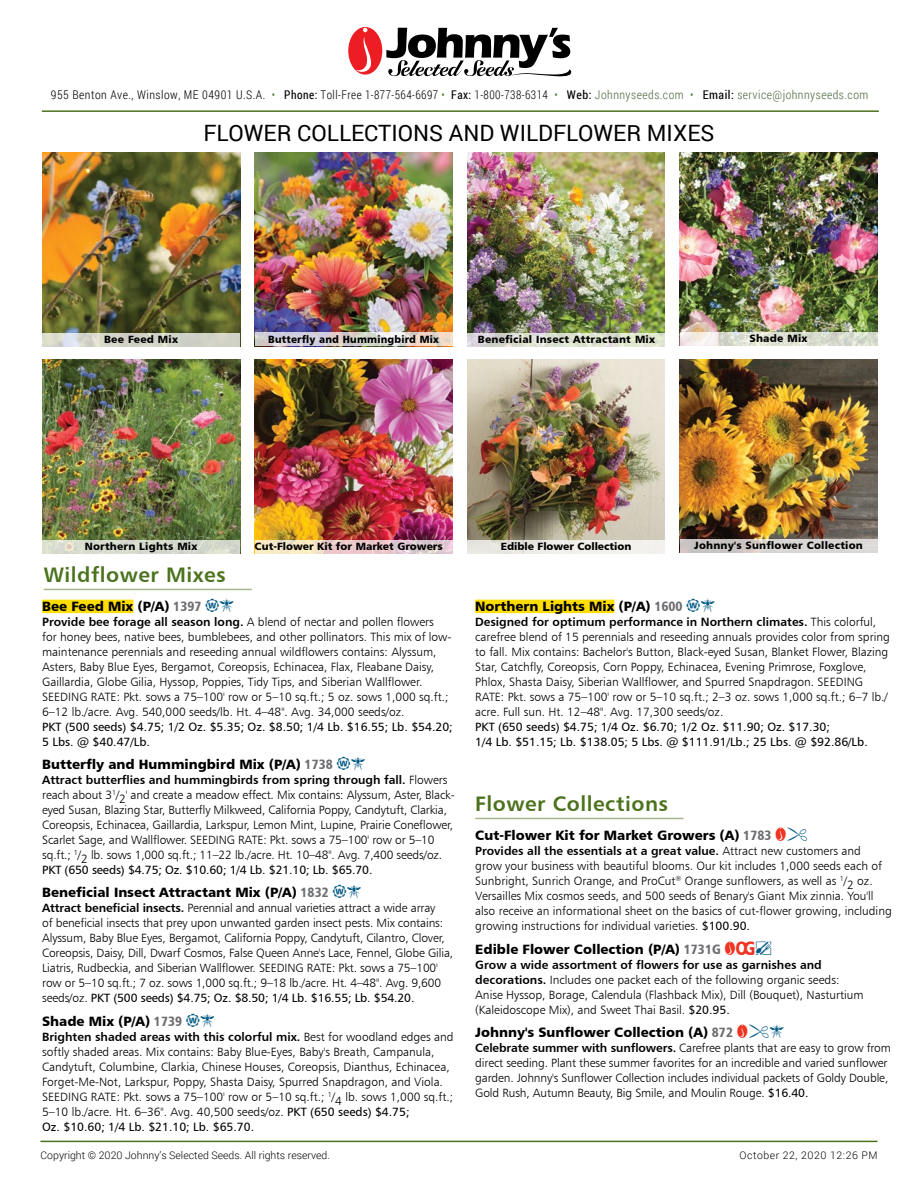
<style>
.page{position:relative;width:918px;height:1188px;background:#fff}
.page>*{position:absolute;margin:0;border:0;box-sizing:border-box;transform-origin:0 0}
.t1{font:22.5px "Roboto";color:#000}
.Sub_Cat_1{font:21px "Humanist 777 BT Bold B";letter-spacing:.025em;color:#4b721d}
.Product_Name{font:13.5px "Humanist 777 BT Black B";color:#000}
.Product_Description{font:12px/15px "Humanist 777 BT Light B";color:#000}
.Product_Description-2{font:12px/15px "Humanist 777 BT Roman B";color:#000}
.t2{font:300 12px "Roboto Condensed";letter-spacing:.04em;color:#000}
.Caption-Image{font:10.5px "Humanist 777 BT Black B";letter-spacing:.02em;color:#000}
.t3{font:300 10.5px "Roboto";color:#000}
.Caption-Image-2{font:10.5px "Humanist 777 BT Black B";color:#000}
.Caption-Image-3{font:10.5px "Humanist 777 BT Black B";letter-spacing:.02em;color:#000;scale:.95 1}
.Caption-Image-4{font:10.5px "Humanist 777 BT Black B";letter-spacing:-.005em;color:#000}
.t4{font:300 10.5px "Roboto";letter-spacing:.05em;color:#000}
.s1{color:#4b721d}
.s2{font-weight:400}
.s3{color:#506b43}
.s4{font-family:"Humanist 777 BT Black Condensed B";color:#6d6e71}
.s5{font-family:"Humanist 777 BT Bold B"}
.s6{font-family:"Humanist 777 BT Roman B"}
</style>
<div class="page">
<svg style="left:386px;top:28px;width:185px;height:48px"></svg>
<div style="left:348px;top:27px;width:34px;height:48px;background:#ed1d24;border-radius:50%"></div>
<svg style="left:355px;top:28px;width:17px;height:44px"></svg>
<hr style="left:40px;top:1141px;width:837px;height:1px;background:#4b721d">
<hr style="left:42px;top:110px;width:837px;height:2px;background:#4b721d">
<img style="left:255px;top:153px;width:197px;height:180px">
<svg style="left:255px;top:333px;width:197px;height:13px;background:#dbd5d4"></svg>
<img style="left:42px;top:153px;width:198px;height:180px">
<svg style="left:42px;top:333px;width:198px;height:13px;background:#d4d5cb"></svg>
<img style="left:42px;top:360px;width:198px;height:180px">
<svg style="left:42px;top:540px;width:198px;height:13px;background:#d6dacd"></svg>
<img style="left:680px;top:153px;width:197px;height:180px">
<svg style="left:680px;top:333px;width:197px;height:13px;background:#dfe0d5"></svg>
<img style="left:468px;top:153px;width:197px;height:180px">
<svg style="left:468px;top:333px;width:197px;height:14px;background:#dde0d3"></svg>
<img style="left:680px;top:360px;width:197px;height:180px">
<svg style="left:680px;top:540px;width:197px;height:13px;background:#d3d0ce"></svg>
<img style="left:467px;top:360px;width:198px;height:180px">
<svg style="left:467px;top:540px;width:198px;height:13px;background:#edebe6"></svg>
<img style="left:255px;top:360px;width:197px;height:180px">
<svg style="left:255px;top:540px;width:197px;height:13px;background:#ebd3cb"></svg>
<hr style="left:44px;top:589px;width:208px;height:1px;background:#a5b88e">
<hr style="left:475px;top:818px;width:209px;height:1px;background:#a5b88e">
<div style="left:42px;top:600px;width:91px;height:13px;background:#fd0"></div>
<div style="left:475px;top:600px;width:139px;height:13px;background:#fd0"></div>
<p class="t2" style="left:51px;top:87px;width:819px">955 Benton Ave., Winslow, ME 04901 U.S.A. <span class="s1">•</span> <span class="s2">Phone:</span> Toll-Free 1-877-564-6697 <span class="s1">•</span> <span class="s2">Fax:</span> 1-800-738-6314 <span class="s1">•</span> <span class="s2">Web:</span> <span class="s3">Johnnyseeds.com</span> <span class="s1">•</span> <span class="s2">Email:</span> <span class="s3">service@johnnyseeds.com</span></p>
<p class="t1" style="left:203px;top:117px;width:513px">FLOWER COLLECTIONS AND WILDFLOWER MIXES</p>
<p class="Caption-Image" style="left:104px;top:332px;width:75px">Bee Feed Mix</p>
<p class="Caption-Image-3" style="left:268px;top:332px;width:181px">Butterfly and Hummingbird Mix</p>
<p class="Caption-Image" style="left:478px;top:333px;width:179px">Beneficial Insect Attractant Mix</p>
<p class="Caption-Image" style="left:750px;top:332px;width:59px">Shade Mix</p>
<p class="Caption-Image" style="left:85px;top:539px;width:114px">Northern Lights Mix</p>
<p class="Sub_Cat_1" style="left:44px;top:561px;width:184px">Wildflower Mixes</p>
<p class="Caption-Image-2" style="left:255px;top:539px;width:190px">Cut-Flower Kit for Market Growers</p>
<p class="Caption-Image-4" style="left:501px;top:539px;width:132px">Edible Flower Collection</p>
<p class="Caption-Image" style="left:694px;top:539px;width:170px">Johnny's Sunflower Collection</p>
<p class="Product_Name" style="left:42px;top:597px;width:161px">Bee Feed Mix (P/A) <span class="s4">1397</span></p>
<p class="Product_Description" style="left:42px;top:614px;width:411px"><span class="s5">Provide bee forage all season long.</span> A blend of nectar and pollen flowers<br>for honey bees, native bees, bumblebees, and other pollinators. This mix of low&shy;maintenance perennials and reseeding annual wildflowers contains: Alyssum, Asters, Baby Blue Eyes, Bergamot, Coreopsis, Echinacea, Flax, Fleabane Daisy, Gaillardia, Globe Gilia, Hyssop, Poppies, Tidy Tips, and Siberian Wallflower.<br>SEEDING RATE: Pkt. sows a 75–100' row or 5–10 sq.ft.; 5 oz. sows 1,000 sq.ft.; 6–12 lb./acre. Avg. 540,000 seeds/lb. Ht. 4–48". Avg. 34,000 seeds/oz.</p>
<p class="Product_Description-2" style="left:42px;top:719px;width:412px">PKT (500 seeds) $4.75; 1/2 Oz. $5.35; Oz. $8.50; 1/4 Lb. $16.55; Lb. $54.20;<br>5 Lbs. @ $40.47/Lb.</p>
<p class="Product_Name" style="left:42px;top:756px;width:292px">Butterfly and Hummingbird Mix (P/A) <span class="s4">1738</span></p>
<p class="Product_Description" style="left:42px;top:772px;width:414px"><span class="s5">Attract butterflies and hummingbirds from spring through fall.</span> Flowers reach about 3<sup>1</sup>/2' and create a meadow effect. Mix contains: Alyssum, Aster, Black&shy;eyed Susan, Blazing Star, Butterfly Milkweed, California Poppy, Candytuft, Clarkia, Coreopsis, Echinacea, Gaillardia, Larkspur, Lemon Mint, Lupine, Prairie Coneflower, Scarlet Sage, and Wallflower. SEEDING RATE: Pkt. sows a 75–100' row or 5–10 sq.ft.; <sup>1</sup>/2 lb. sows 1,000 sq.ft.; 11–22 lb./acre. Ht. 10–48". Avg. 7,400 seeds/oz.<br><span class="s6">PKT (650 seeds) $4.75; Oz. $10.60; 1/4 Lb. $21.10; Lb. $65.70.</span></p>
<p class="Product_Name" style="left:42px;top:884px;width:288px">Beneficial Insect Attractant Mix (P/A) <span class="s4">1832</span></p>
<p class="Product_Description" style="left:42px;top:900px;width:413px"><span class="s5">Attract beneficial insects.</span> Perennial and annual varieties attract a wide array<br>of beneficial insects that prey upon unwanted garden insect pests. Mix contains:<br>Alyssum, Baby Blue Eyes, Bergamot, California Poppy, Candytuft, Cilantro, Clover, Coreopsis, Daisy, Dill, Dwarf Cosmos, False Queen Anne's Lace, Fennel, Globe Gilia, Liatris, Rudbeckia, and Siberian Wallflower. SEEDING RATE: Pkt. sows a 75–100' row or 5–10 sq.ft.; 7 oz. sows 1,000 sq.ft.; 9–18 lb./acre. Ht. 4–48". Avg. 9,600 seeds/oz. <span class="s6">PKT (500 seeds) $4.75; Oz. $8.50; 1/4 Lb. $16.55; Lb. $54.20.</span></p>
<p class="Product_Name" style="left:42px;top:1012px;width:142px">Shade Mix (P/A) <span class="s4">1739</span></p>
<p class="Product_Description" style="left:42px;top:1029px;width:413px"><span class="s5">Brighten shaded areas with this colorful mix.</span> Best for woodland edges and softly shaded areas. Mix contains: Baby Blue-Eyes, Baby's Breath, Campanula, Candytuft, Columbine, Clarkia, Chinese Houses, Coreopsis, Dianthus, Echinacea, Forget-Me-Not, Larkspur, Poppy, Shasta Daisy, Spurred Snapdragon, and Viola.<br>SEEDING RATE: Pkt. sows a 75–100' row or 5–10 sq.ft.; <sup>1</sup>/4 lb. sows 1,000 sq.ft.; 5–10 lb./acre. Ht. 6–36". Avg. 40,500 seeds/oz. <span class="s6">PKT (650 seeds) $4.75;</span></p>
<p class="Product_Description-2" style="left:42px;top:1119px;width:213px">Oz. $10.60; 1/4 Lb. $21.10; Lb. $65.70.</p>
<p class="Product_Name" style="left:475px;top:597px;width:209px">Northern Lights Mix (P/A) <span class="s4">1600</span></p>
<p class="Product_Description" style="left:475px;top:614px;width:416px"><span class="s5">Designed for optimum performance in Northern climates.</span> This colorful, carefree blend of 15 perennials and reseeding annuals provides color from spring to fall. Mix contains: Bachelor's Button, Black-eyed Susan, Blanket Flower, Blazing Star, Catchfly, Coreopsis, Corn Poppy, Echinacea, Evening Primrose, Foxglove, Phlox, Shasta Daisy, Siberian Wallflower, and Spurred Snapdragon. SEEDING RATE: Pkt. sows a 75–100' row or 5–10 sq.ft.; 2–3 oz. sows 1,000 sq.ft.; 6–7 lb./ acre. Full sun. Ht. 12–48". Avg. 17,300 seeds/oz.</p>
<p class="Product_Description-2" style="left:475px;top:719px;width:356px">PKT (650 seeds) $4.75; 1/4 Oz. $6.70; 1/2 Oz. $11.90; Oz. $17.30;</p>
<p class="Product_Description-2" style="left:475px;top:734px;width:394px">1/4 Lb. $51.15; Lb. $138.05; 5 Lbs. @ $111.91/Lb.; 25 Lbs. @ $92.86/Lb.</p>
<p class="Sub_Cat_1" style="left:475px;top:790px;width:194px">Flower Collections</p>
<p class="Product_Name" style="left:475px;top:826px;width:298px">Cut-Flower Kit for Market Growers (A) <span class="s4">1783</span></p>
<p class="Product_Description" style="left:475px;top:843px;width:418px"><span class="s5">Provides all the essentials at a great value.</span> Attract new customers and<br>grow your business with beautiful blooms. Our kit includes 1,000 seeds each of Sunbright, Sunrich Orange, and ProCut<sup>®</sup> Orange sunflowers, as well as <sup>1</sup>/2 oz.<br>Versailles Mix cosmos seeds, and 500 seeds of Benary's Giant Mix zinnia. You'll also receive an informational sheet on the basics of cut-flower growing, including growing instructions for individual varieties. <span class="s6">$100.90.</span></p>
<p class="Product_Name" style="left:475px;top:941px;width:247px">Edible Flower Collection (P/A) <span class="s4">1731G</span></p>
<p class="Product_Description" style="left:475px;top:958px;width:390px"><span class="s5">Grow a wide assortment of flowers for use as garnishes and decorations.</span> Includes one packet each of the following organic seeds:<br>Anise Hyssop, Borage, Calendula (Flashback Mix), Dill (Bouquet), Nasturtium (Kaleidoscope Mix), and Sweet Thai Basil. <span class="s6">$20.95.</span></p>
<p class="Product_Name" style="left:475px;top:1024px;width:259px">Johnny's Sunflower Collection (A) <span class="s4">872</span></p>
<p class="Product_Description" style="left:475px;top:1041px;width:417px"><span class="s5">Celebrate summer with sunflowers.</span> Carefree plants that are easy to grow from direct seeding. Plant these summer favorites for an incredible and varied sunflower garden. Johnny's Sunflower Collection includes individual packets of Goldy Double, Gold Rush, Autumn Beauty, Big Smile, and Moulin Rouge. <span class="s6">$16.40.</span></p>
<p class="t3" style="left:41px;top:1148px;width:291px">Copyright © 2020 Johnny’s Selected Seeds. All rights reserved.</p>
<p class="t4" style="left:739px;top:1148px;width:140px">October 22, 2020 12:26 PM</p>
</div>
